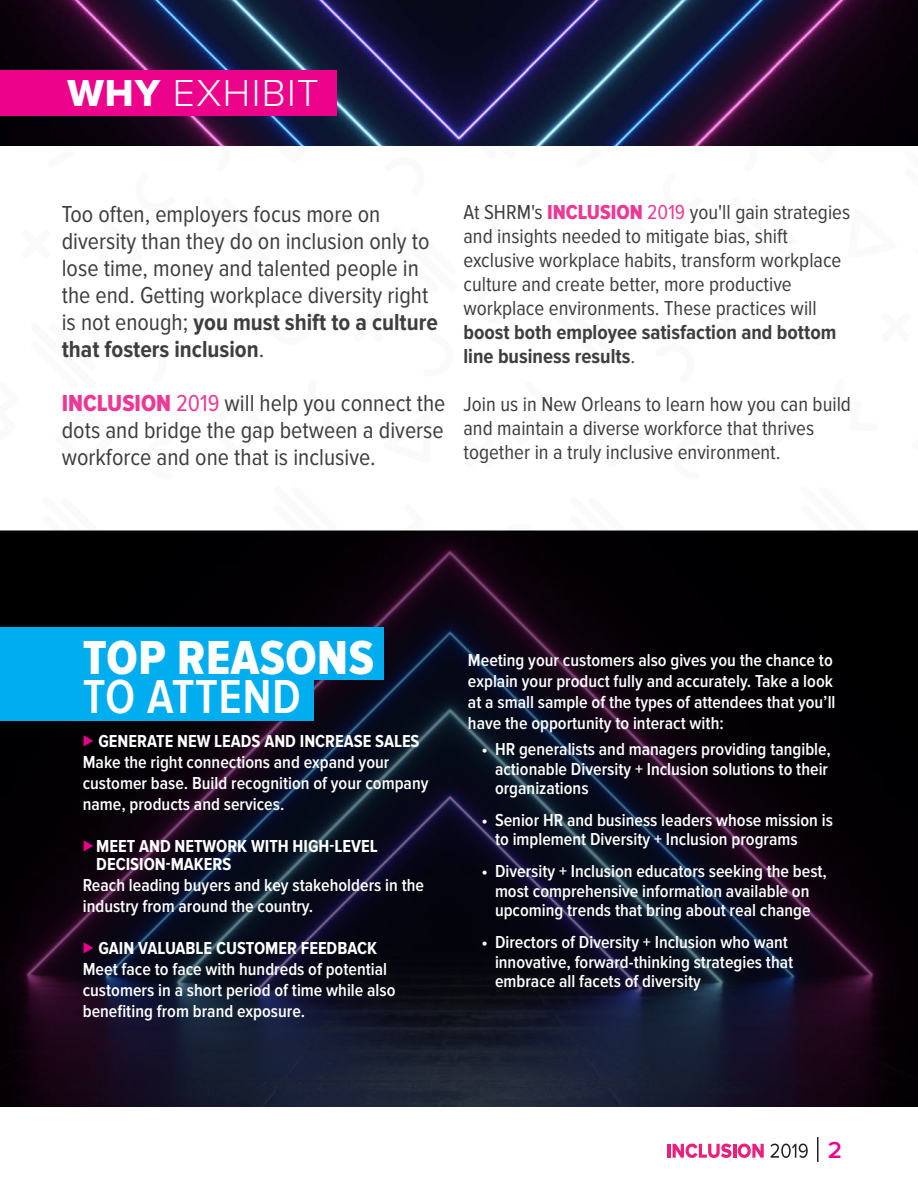
<style>
.page{position:relative;width:918px;height:1188px;background:#fff}
.page>*{position:absolute;margin:0;border:0;box-sizing:border-box;transform-origin:0 0}
.head_-_PNC_28_22_Ext{font:49.5px "Proxima Nova Cond Extrabld";letter-spacing:.01em;color:#fff}
.head_line_2{font:600 49.5px "Proxima Nova Cond";letter-spacing:.01em;color:#fff}
.t1{font:300 39px "Proxima Nova";letter-spacing:.035em;color:#fff}
.main_text{font:24px/27px "Proxima Nova Cond";color:#3e3e3f}
.t2{font:600 24px "Proxima Nova";color:#ed028c}
.main_text-2{font:21px/24px "Proxima Nova Cond";color:#3e3e3f}
.text{font:600 18px/21px "Proxima Nova Cond";color:#fff}
.text-2{font:700 18px/18px "Proxima Nova Cond";color:#fff}
.s1{font-family:"Proxima Nova Extrabld";font-weight:400}
.s2{font-weight:700}
.s3{font-family:"Proxima Nova Cond Extrabld";color:#ed3896}
.s4{color:#ed3896}
.s5{font-family:"Proxima Nova";font-weight:300;color:#ed028c}
</style>
<div class="page">
<hr style="left:817px;top:1137px;width:2px;height:25px;background:#231f20">
<hr style="left:667px;top:1144px;width:3px;height:14px;background:#ee1e7b">
<svg style="left:673px;top:1144px;width:59px;height:14px"></svg>
<hr style="left:733px;top:1144px;width:3px;height:14px;background:#ee1e7b">
<svg style="left:738px;top:1144px;width:26px;height:14px"></svg>
<svg style="left:771px;top:1144px;width:37px;height:14px"></svg>
<svg style="left:264px;top:145px;width:59px;height:1px"></svg>
<svg style="left:43px;top:530px;width:66px;height:1px"></svg>
<svg style="left:274px;top:530px;width:65px;height:1px"></svg>
<svg style="left:191px;top:145px;width:41px;height:1px"></svg>
<svg style="left:47px;top:145px;width:33px;height:1px"></svg>
<svg style="left:393px;top:530px;width:32px;height:1px"></svg>
<svg style="left:792px;top:145px;width:59px;height:1px"></svg>
<svg style="left:570px;top:530px;width:66px;height:1px"></svg>
<svg style="left:450px;top:145px;width:65px;height:1px"></svg>
<svg style="left:801px;top:530px;width:66px;height:1px"></svg>
<svg style="left:499px;top:530px;width:40px;height:1px"></svg>
<svg style="left:718px;top:145px;width:42px;height:1px"></svg>
<svg style="left:575px;top:145px;width:32px;height:1px"></svg>
<img style="left:0;top:0;width:918px;height:145px">
<svg style="left:0;top:531px;width:918px;height:576px;background:#0c0b18"></svg>
<div style="left:0;top:70px;width:336px;height:45px;background:#ed028c"></div>
<div style="left:0;top:628px;width:383px;height:52px;background:#00aeef"></div>
<div style="left:0;top:664px;width:313px;height:56px;background:#00aeef"></div>
<h1 class="t1" style="left:67px;top:70px;width:253px"><span class="s1">WHY</span> EXHIBIT</h1>
<p class="main_text" style="left:62px;top:201px;width:378px">Too often, employers focus more on diversity than they do on inclusion only to lose time, money and talented people in the end. Getting workplace diversity right is not enough; <span class="s2">you must shift to a culture that fosters inclusion</span>.</p>
<p class="main_text" style="left:62px;top:390px;width:385px;text-align:justify"><span class="s3">INCLUSION</span> <span class="s4">2019</span> will help you connect the dots and bridge the gap between a diverse workforce and one that is inclusive.</p>
<p class="main_text-2" style="left:464px;top:201px;width:388px">At SHRM's <span class="s3">INCLUSION</span> <span class="s4">2019</span> you'll gain strategies and insights needed to mitigate bias, shift exclusive workplace habits, transform workplace culture and create better, more productive workplace environments. These practices will <span class="s2">boost both employee satisfaction and bottom line business results</span>.</p>
<p class="main_text-2" style="left:464px;top:393px;width:389px">Join us in New Orleans to learn how you can build and maintain a diverse workforce that thrives together in a truly inclusive environment.</p>
<p class="head_-_PNC_28_22_Ext" style="left:83px;top:630px;width:293px">TOP REASONS</p>
<p class="head_line_2" style="left:83px;top:669px;width:220px">TO ATTEND</p>
<p class="text-2" style="left:83px;top:733px;width:338px"><span class="s5">⊲</span> GENERATE NEW LEADS AND INCREASE SALES</p>
<p class="text" style="left:83px;top:752px;width:347px">Make the right connections and expand your customer base. Build recognition of your company name, products and services.</p>
<p class="text-2" style="left:96px;top:838px;width:283px;text-indent:-14px"><span class="s5">⊲</span> MEET AND NETWORK WITH HIGH-LEVEL<br>DECISION-MAKERS</p>
<p class="text" style="left:83px;top:875px;width:343px">Reach leading buyers and key stakeholders in the industry from around the country.</p>
<p class="text-2" style="left:83px;top:940px;width:296px"><span class="s5">⊲</span> GAIN VALUABLE CUSTOMER FEEDBACK</p>
<p class="text" style="left:83px;top:959px;width:314px">Meet face to face with hundreds of potential customers in a short period of time while also benefiting from brand exposure.</p>
<p class="text" style="left:468px;top:650px;width:369px">Meeting your customers also gives you the chance to explain your product fully and accurately. Take a look at a small sample of the types of attendees that you’ll have the opportunity to interact with:</p>
<p class="text" style="left:495px;top:740px;width:338px;line-height:19.5px;text-indent:-14px">• HR generalists and managers providing tangible, actionable Diversity + Inclusion solutions to their organizations</p>
<p class="text" style="left:495px;top:811px;width:339px;line-height:19.5px;text-indent:-14px">• Senior HR and business leaders whose mission is to implement Diversity + Inclusion programs</p>
<p class="text" style="left:482px;top:862px;width:347px;line-height:19.5px;text-align:center">• Diversity + Inclusion educators seeking the best, most comprehensive information available on upcoming trends that bring about real change</p>
<p class="text" style="left:495px;top:933px;width:300px;line-height:19.5px;text-indent:-14px">• Directors of Diversity + Inclusion who want innovative, forward-thinking strategies that embrace all facets of diversity</p>
<h3 class="t2" style="left:828px;top:1137px;width:16px">2</h3>
</div>
